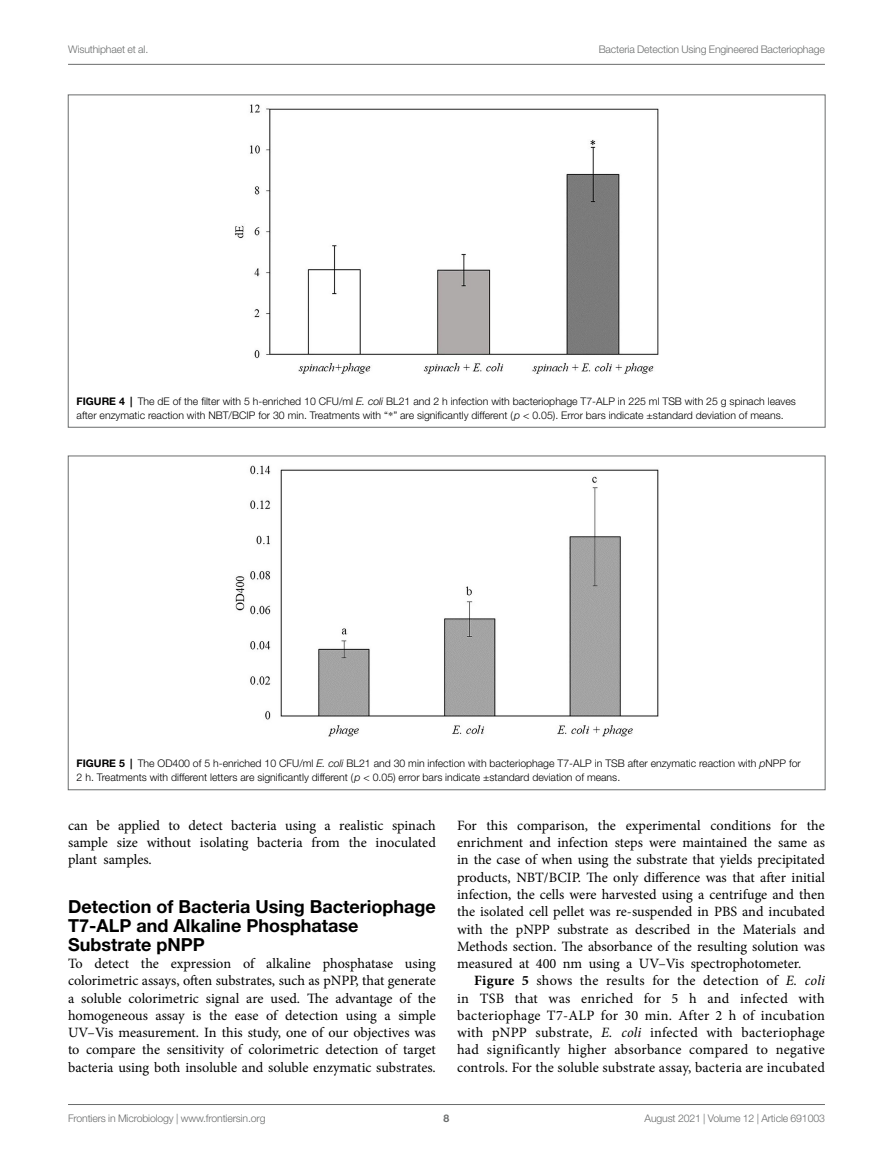
<style>
.page{position:relative;width:893px;height:1170px;background:#fff}
.page>*{position:absolute;margin:0;border:0;box-sizing:border-box;transform-origin:0 0}
.HEAD_2{font:700 18px/18.8px "Helvetica Neue LT Std";color:#000}
.TEXT_FLUSH{font:14.25px/17.2px "Minion Pro";letter-spacing:-.005em;color:#000;text-align:justify}
.TEXT{font:14.25px/17.2px "Minion Pro";letter-spacing:.005em;color:#000;text-align:justify}
.FIG_LEG{font:300 10.5px/14.2px "Helvetica Neue LT Std";color:#000}
.t1{font:300 10.5px "Helvetica Neue LT Std";letter-spacing:-.015em;color:#6a6c6c}
.t2{font:700 10.5px "Helvetica Neue LT Std";color:#6a6c6c}
.s1{font-weight:700}
.s2{font-style:italic}
.s3{font-family:"STIX General";font-weight:400}
</style>
<div class="page">
<hr style="left:68px;top:64px;width:757px;height:1px;background:#6a6c6c">
<hr style="left:68px;top:1104px;width:757px;height:1px;background:#6a6c6c">
<img style="left:234px;top:104px;width:425px;height:270px">
<img style="left:235px;top:465px;width:424px;height:272px">
<p class="t1" style="left:68px;top:42px;width:82px">Wisuthiphaet et al.</p>
<p class="t1" style="left:599px;top:42px;width:228px">Bacteria Detection Using Engineered Bacteriophage</p>
<p class="FIG_LEG" style="left:77px;top:393px;width:721px"><span class="s1">FIGURE 4 |</span> The dE of the filter with 5 h-enriched 10 CFU/ml <span class="s2">E. coli</span> BL21 and 2 h infection with bacteriophage T7-ALP in 225 ml TSB with 25 g spinach leaves after enzymatic reaction with NBT/BCIP for 30 min. Treatments with “<span class="s3">*</span>” are significantly different (<span class="s2">p</span> &lt; 0.05). Error bars indicate ±standard deviation of means.</p>
<p class="FIG_LEG" style="left:77px;top:756px;width:726px"><span class="s1">FIGURE 5 |</span> The OD400 of 5 h-enriched 10 CFU/ml <span class="s2">E. coli</span> BL21 and 30 min infection with bacteriophage T7-ALP in TSB after enzymatic reaction with <span class="s2">p</span>NPP for<br>2 h. Treatments with different letters are significantly different (<span class="s2">p</span> &lt; 0.05) error bars indicate ±standard deviation of means.</p>
<p class="TEXT" style="left:68px;top:816px;width:369px">can be applied to detect bacteria using a realistic spinach sample size without isolating bacteria from the inoculated plant samples.</p>
<p class="HEAD_2" style="left:68px;top:897px;width:369px">Detection of Bacteria Using Bacteriophage<br>T7-ALP and Alkaline Phosphatase<br>Substrate pNPP</p>
<p class="TEXT_FLUSH" style="left:68px;top:954px;width:369px">To detect the expression of alkaline phosphatase using colorimetric assays, often substrates, such as pNPP, that generate a soluble colorimetric signal are used. The advantage of the homogeneous assay is the ease of detection using a simple UV–Vis measurement. In this study, one of our objectives was to compare the sensitivity of colorimetric detection of target bacteria using both insoluble and soluble enzymatic substrates.</p>
<p class="TEXT_FLUSH" style="left:457px;top:816px;width:369px">For this comparison, the experimental conditions for the enrichment and infection steps were maintained the same as in the case of when using the substrate that yields precipitated products, NBT/BCIP. The only difference was that after initial infection, the cells were harvested using a centrifuge and then the isolated cell pellet was re-suspended in PBS and incubated with the pNPP substrate as described in the Materials and Methods section. The absorbance of the resulting solution was measured at 400 nm using a UV–Vis spectrophotometer.</p>
<p class="TEXT" style="left:457px;top:972px;width:369px;text-indent:17px"><span class="s1">Figure 5</span> shows the results for the detection of <span class="s2">E. coli </span>in TSB that was enriched for 5 h and infected with bacteriophage T7-ALP for 30 min. After 2 h of incubation with pNPP substrate, <span class="s2">E. coli</span> infected with bacteriophage had significantly higher absorbance compared to negative controls. For the soluble substrate assay, bacteria are incubated</p>
<p class="t1" style="left:68px;top:1111px;width:199px">Frontiers in Microbiology | www.frontiersin.org</p>
<p class="t2" style="left:444px;top:1111px;width:7px">8</p>
<p class="t1" style="left:645px;top:1111px;width:182px">August 2021 | Volume 12 | Article 691003</p>
</div>
